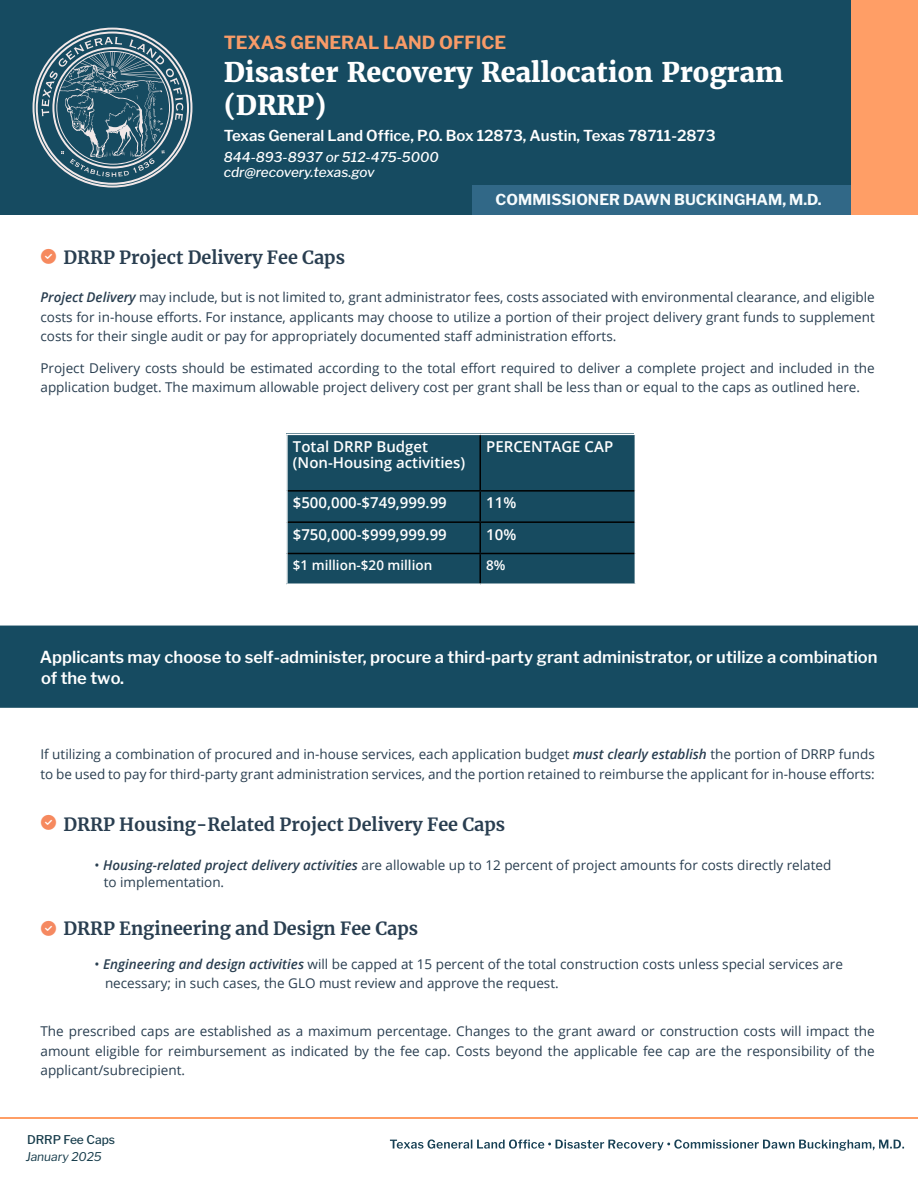
<style>
.page{position:relative;width:918px;height:1188px;background:#fff}
.page>*{position:absolute;margin:0;border:0;box-sizing:border-box;transform-origin:0 0}
.t1{font:800 27px/32.4px "Merriweather";color:#fff}
.t2{font:700 18px "Merriweather";color:#293e50}
.t3{font:700 18px "Libre Franklin";color:#f89b68}
.t4{font:600 16.5px/21px "Libre Franklin";color:#fff}
.t5{font:600 15px/16.5px "Open Sans";color:#fff}
.t6{font:600 15px "Libre Franklin";color:#fff}
.t7{font:700 15px "Libre Franklin";color:#f7fcfe}
.t8{font:13.5px/19.5px "Open Sans";color:#293e50}
.t9{font:italic 500 13.5px/15px "Libre Franklin";color:#fff}
.t10{font:600 13.5px "Open Sans";color:#fff}
.t11{font:500 12px "Libre Franklin";color:#153b4a}
.t12{font:italic 12px "Libre Franklin";color:#153b4a}
.s1{font-weight:600;font-style:italic}
</style>
<div class="page">
<div style="left:0;top:0;width:918px;height:215px;background:#164b61"></div>
<div style="left:472px;top:185px;width:439px;height:30px;background:#316887"></div>
<div style="left:851px;top:0;width:67px;height:215px;background:#ff9e66"></div>
<svg style="left:33px;top:28px;width:159px;height:160px"></svg>
<div style="left:288px;top:435px;width:347px;height:149px;background:#174b60"></div>
<hr style="left:479px;top:435px;width:2px;height:55px;background:#000">
<hr style="left:288px;top:490px;width:192px;height:2px;background:#000">
<hr style="left:480px;top:490px;width:155px;height:2px;background:#000">
<hr style="left:479px;top:492px;width:2px;height:29px;background:#000">
<hr style="left:288px;top:521px;width:192px;height:2px;background:#000">
<hr style="left:480px;top:521px;width:155px;height:2px;background:#000">
<hr style="left:479px;top:523px;width:2px;height:30px;background:#000">
<hr style="left:288px;top:553px;width:192px;height:1px;background:#000">
<hr style="left:480px;top:553px;width:155px;height:1px;background:#000">
<hr style="left:479px;top:554px;width:2px;height:30px;background:#000">
<hr style="left:1px;top:1117px;width:917px;height:2px;background:#ff9e66">
<svg style="left:390px;top:1139px;width:514px;height:12px"></svg>
<div style="left:0;top:626px;width:918px;height:82px;background:#164b61"></div>
<h2 class="t3" style="left:224px;top:32px;width:284px">TEXAS GENERAL LAND OFFICE</h2>
<h1 class="t1" style="left:224px;top:56px;width:561px">Disaster Recovery Reallocation Program (DRRP)</h1>
<p class="t6" style="left:224px;top:127px;width:493px">Texas General Land Office, P.O. Box 12873, Austin, Texas 78711-2873</p>
<p class="t9" style="left:224px;top:150px;width:217px">844-893-8937 or 512-475-5000 cdr@recovery.texas.gov</p>
<h2 class="t2" style="left:63px;top:245px;width:283px">DRRP Project Delivery Fee Caps</h2>
<p class="t7" style="left:496px;top:191px;width:327px">COMMISSIONER DAWN BUCKINGHAM, M.D.</p>
<p class="t8" style="left:41px;top:287px;width:836px;text-align:justify"><span class="s1">Project Delivery</span> may include, but is not limited to, grant administrator fees, costs associated with environmental clearance, and eligible costs for in-house efforts. For instance, applicants may choose to utilize a portion of their project delivery grant funds to supplement costs for their single audit or pay for appropriately documented staff administration efforts.</p>
<p class="t8" style="left:41px;top:358px;width:836px">Project Delivery costs should be estimated according to the total effort required to deliver a complete project and included in the application budget. The maximum allowable project delivery cost per grant shall be less than or equal to the caps as outlined here.</p>
<p class="t5" style="left:293px;top:438px;width:174px">Total DRRP Budget (Non-Housing activities)</p>
<p class="t5" style="left:486px;top:438px;width:129px">PERCENTAGE CAP</p>
<p class="t5" style="left:293px;top:494px;width:156px">$500,000-$749,999.99</p>
<p class="t5" style="left:486px;top:494px;width:32px">11%</p>
<p class="t5" style="left:293px;top:526px;width:156px">$750,000-$999,999.99</p>
<p class="t5" style="left:486px;top:526px;width:32px">10%</p>
<p class="t10" style="left:293px;top:556px;width:141px">$1 million-$20 million</p>
<p class="t10" style="left:486px;top:556px;width:21px">8%</p>
<p class="t4" style="left:40px;top:646px;width:839px">Applicants may choose to self-administer, procure a third-party grant administrator, or utilize a combination of the two.</p>
<p class="t8" style="left:41px;top:744px;width:836px">If utilizing a combination of procured and in-house services, each application budget <span class="s1">must clearly establish</span> the portion of DRRP funds to be used to pay for third-party grant administration services, and the portion retained to reimburse the applicant for in-house efforts:</p>
<h2 class="t2" style="left:63px;top:812px;width:443px">DRRP Housing-Related Project Delivery Fee Caps</h2>
<p class="t8" style="left:104px;top:857px;width:729px;line-height:16.5px;text-indent:-9px">• <span class="s1">Housing-related project delivery activities</span> are allowable up to 12 percent of project amounts for costs directly related to implementation.</p>
<h2 class="t2" style="left:63px;top:916px;width:356px">DRRP Engineering and Design Fee Caps</h2>
<p class="t8" style="left:105px;top:954px;width:740px;text-indent:-11px">• <span class="s1">Engineering and design activities</span> will be capped at 15 percent of the total construction costs unless special services are necessary; in such cases, the GLO must review and approve the request.</p>
<p class="t8" style="left:41px;top:1021px;width:836px;text-align:justify">The prescribed caps are established as a maximum percentage. Changes to the grant award or construction costs will impact the amount eligible for reimbursement as indicated by the fee cap. Costs beyond the applicable fee cap are the responsibility of the applicant/subrecipient.</p>
<p class="t11" style="left:27px;top:1132px;width:90px">DRRP Fee Caps</p>
<p class="t12" style="left:26px;top:1149px;width:78px">January 2025</p>
</div>
